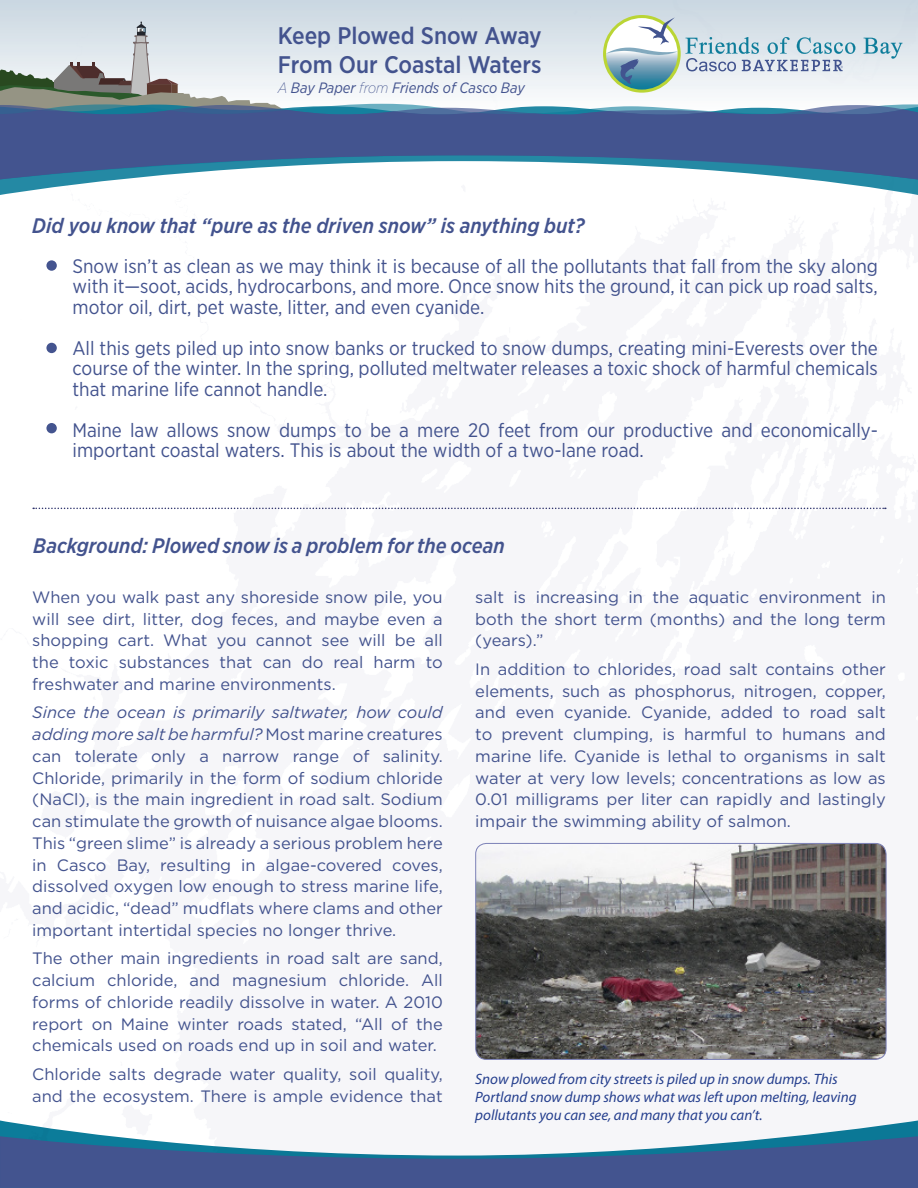
<style>
.page{position:relative;width:918px;height:1188px;background:#fff}
.page>*{position:absolute;margin:0;border:0;box-sizing:border-box;transform-origin:0 0}
.t1{font:500 24px "Gotham Narrow";color:#43538e}
.t2{font:italic 500 21px "Gotham Narrow";color:#43538e}
.t3{font:19.5px/20.5px "Gotham Narrow";color:#43538e;text-align:justify}
.t4{font:16.5px/21.8px "Gotham";color:#43538e;text-align:justify}
.t5{font:italic 15px/18px "Myriad Pro";color:#253f8e}
.t6{font:italic 15px "Gotham Narrow";color:#43538e}
.s1{font-weight:200}
.s2{font-style:italic}
</style>
<div class="page">
<svg style="left:0;top:0;width:918px;height:104px"></svg>
<svg style="left:0;top:1121px;width:918px;height:15px;fill:#f6f6f9"></svg>
<svg style="left:0;top:1136px;width:918px;height:52px;fill:#43548f"></svg>
<svg style="left:0;top:22px;width:302px;height:82px;background:#c6cccc"></svg>
<svg style="left:0;top:105px;width:918px;height:86px"></svg>
<svg style="left:0;top:109px;width:918px;height:71px;background:#5872a1"></svg>
<svg style="left:33px;top:508px;width:853px;height:1px"></svg>
<div style="left:46px;top:260px;width:11px;height:11px;background:#44548f;border-radius:50%"></div>
<div style="left:46px;top:343px;width:11px;height:10px;background:#44548f;border-radius:50%"></div>
<div style="left:46px;top:423px;width:11px;height:10px;background:#44548f;border-radius:50%"></div>
<img style="left:476px;top:843px;width:410px;height:216px">
<div style="left:475px;top:843px;width:411px;height:217px;border:1px solid #7c81b7;border-radius:11px"></div>
<svg style="left:864px;top:38px;width:38px;height:21px"></svg>
<svg style="left:603px;top:15px;width:252px;height:78px"></svg>
<p class="t1" style="left:278px;top:21px;width:266px">Keep Plowed Snow Away</p>
<p class="t1" style="left:278px;top:50px;width:265px">From Our Coastal Waters</p>
<p class="t6" style="left:278px;top:78px;width:249px"><span class="s1">A</span> Bay Paper <span class="s1">from</span> Friends of Casco Bay</p>
<p class="t2" style="left:32px;top:212px;width:554px">Did you know that “pure as the driven snow” is anything but?</p>
<p class="t3" style="left:73px;top:255px;width:807px">Snow isn’t as clean as we may think it is because of all the pollutants that fall from the sky along with it—soot, acids, hydrocarbons, and more. Once snow hits the ground, it can pick up road salts, motor oil, dirt, pet waste, litter, and even cyanide.</p>
<p class="t3" style="left:73px;top:337px;width:807px">All this gets piled up into snow banks or trucked to snow dumps, creating mini-Everests over the course of the winter. In the spring, polluted meltwater releases a toxic shock of harmful chemicals that marine life cannot handle.</p>
<p class="t3" style="left:73px;top:419px;width:807px">Maine law allows snow dumps to be a mere 20 feet from our productive and economically&shy;important coastal waters. This is about the width of a two-lane road.</p>
<p class="t2" style="left:33px;top:532px;width:473px">Background: Plowed snow is a problem for the ocean</p>
<p class="t4" style="left:32px;top:586px;width:412px">When you walk past any shoreside snow pile, you will see dirt, litter, dog feces, and maybe even a shopping cart. What you cannot see will be all the toxic substances that can do real harm to freshwater and marine environments.</p>
<p class="t4" style="left:32px;top:701px;width:412px"><span class="s2">Since the ocean is primarily saltwater, how could adding more salt be harmful?</span> Most marine creatures can tolerate only a narrow range of salinity.<br>Chloride, primarily in the form of sodium chloride (NaCl), is the main ingredient in road salt. Sodium can stimulate the growth of nuisance algae blooms.<br>This “green slime” is already a serious problem here in Casco Bay, resulting in algae-covered coves, dissolved oxygen low enough to stress marine life, and acidic, “dead” mudflats where clams and other important intertidal species no longer thrive.</p>
<p class="t4" style="left:32px;top:947px;width:412px">The other main ingredients in road salt are sand, calcium chloride, and magnesium chloride. All forms of chloride readily dissolve in water. A 2010 report on Maine winter roads stated, “All of the chemicals used on roads end up in soil and water.</p>
<p class="t4" style="left:32px;top:1063px;width:412px">Chloride salts degrade water quality, soil quality, and the ecosystem. There is ample evidence that</p>
<p class="t4" style="left:475px;top:586px;width:412px">salt is increasing in the aquatic environment in both the short term (months) and the long term (years).”</p>
<p class="t4" style="left:475px;top:658px;width:412px">In addition to chlorides, road salt contains other elements, such as phosphorus, nitrogen, copper, and even cyanide. Cyanide, added to road salt to prevent clumping, is harmful to humans and marine life. Cyanide is lethal to organisms in salt water at very low levels; concentrations as low as 0.01 milligrams per liter can rapidly and lastingly impair the swimming ability of salmon.</p>
<p class="t5" style="left:475px;top:1069px;width:383px">Snow plowed from city streets is piled up in snow dumps. This<br>Portland snow dump shows what was left upon melting, leaving pollutants you can see, and many that you can’t.</p>
</div>
